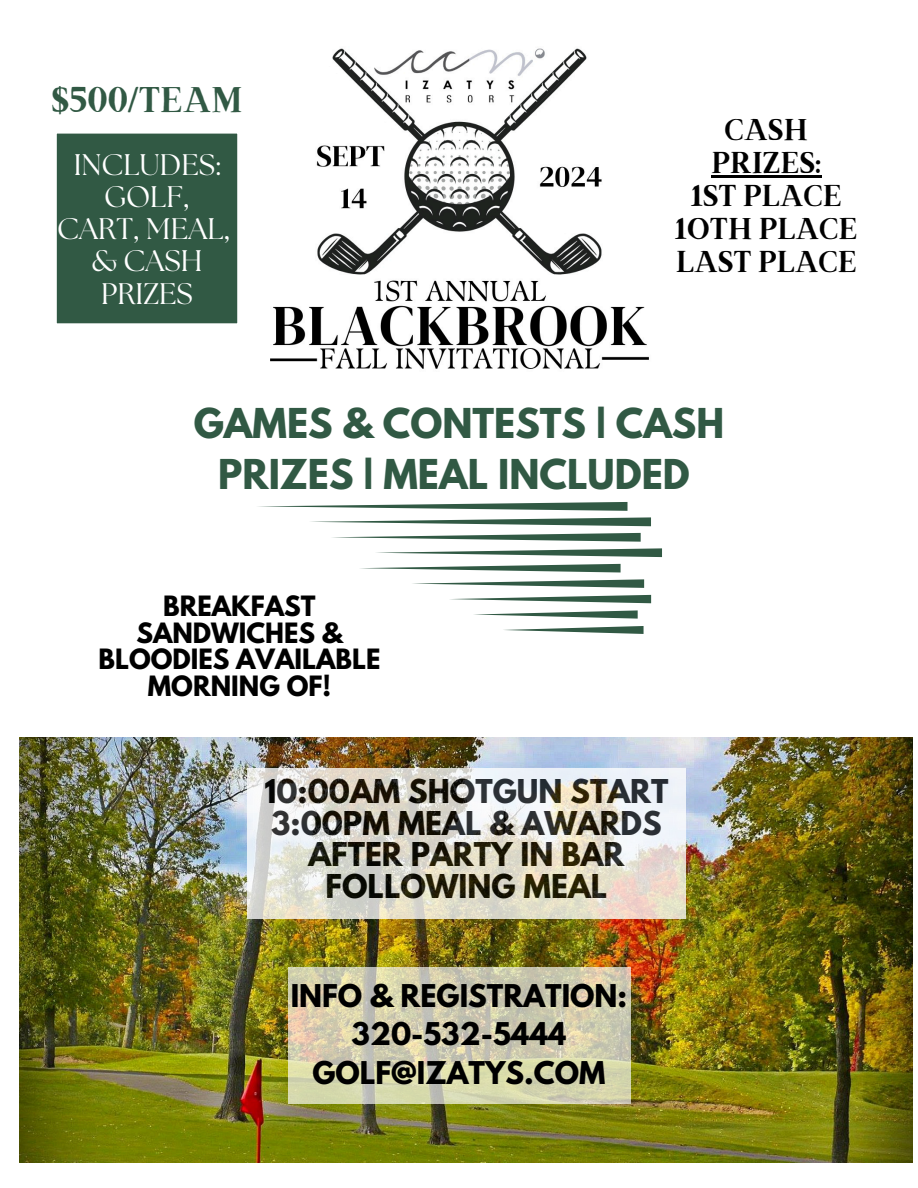
<style>
.page{position:relative;width:918px;height:1188px;background:#fff}
.page>*{position:absolute;margin:0;border:0;box-sizing:border-box;transform-origin:0 0}
.t1{font:700 36.45px/50.8px "League Spartan";color:#315944;text-align:center}
.t2{font:35.7px "Brixton TC";color:#315944}
.t3{font:30.15px/32.8px "Brixton TC";color:#000;text-align:center}
.t4{font:29.7px/32.2px "The Seasons";color:#fff;text-align:center}
.t5{font:700 29.1px/31.5px "League Spartan";color:#000;text-align:center}
.t6{font:700 27.75px/38.5px "League Spartan";color:#000;text-align:center}
.t7{font:700 24.75px/26.4px "League Spartan";color:#000;text-align:center}
</style>
<div class="page">
<img style="left:20px;top:738px;width:893px;height:425px">
<div style="left:56px;top:133px;width:182px;height:191px;background:#315944"></div>
<img style="left:270px;top:48px;width:379px;height:321px">
<svg style="left:247px;top:768px;width:439px;height:151px"></svg>
<svg style="left:258px;top:502px;width:370px;height:9px"></svg>
<svg style="left:311px;top:517px;width:340px;height:9px"></svg>
<svg style="left:332px;top:533px;width:309px;height:9px"></svg>
<svg style="left:376px;top:548px;width:286px;height:9px"></svg>
<svg style="left:360px;top:564px;width:261px;height:8px"></svg>
<svg style="left:503px;top:626px;width:141px;height:8px"></svg>
<svg style="left:474px;top:610px;width:164px;height:9px"></svg>
<svg style="left:450px;top:595px;width:201px;height:8px"></svg>
<svg style="left:412px;top:579px;width:232px;height:9px"></svg>
<hr style="left:711px;top:175px;width:110px;height:2px;background:#000">
<svg style="left:288px;top:968px;width:342px;height:136px;background:#d2cfaf"></svg>
<p class="t2" style="left:52px;top:87px;width:193px">$500/TEAM</p>
<h4 class="t4" style="left:57px;top:150px;width:175px">INCLUDES:<br>GOLF,<br>CART, MEAL, &amp; CASH<br>PRIZES</h4>
<h1 class="t3" style="left:675px;top:117px;width:184px">CASH<br>PRIZES:<br>1ST PLACE<br>1OTH PLACE<br>LAST PLACE</h1>
<p class="t1" style="left:194px;top:403px;width:532px">GAMES &amp; CONTESTS | CASH<br>PRIZES | MEAL INCLUDED</p>
<p class="t7" style="left:163px;top:596px;width:154px">BREAKFAST</p>
<p class="t7" style="left:98px;top:623px;width:283px">SANDWICHES &amp;<br>BLOODIES AVAILABLE<br>MORNING OF!</p>
<p class="t5" style="left:264px;top:779px;width:406px">10:00AM SHOTGUN START<br>3:00PM MEAL &amp; AWARDS<br>AFTER PARTY IN BAR<br>FOLLOWING MEAL</p>
<p class="t6" style="left:291px;top:980px;width:338px">INFO &amp; REGISTRATION:<br>320-532-5444<br>GOLF@IZATYS.COM</p>
</div>
